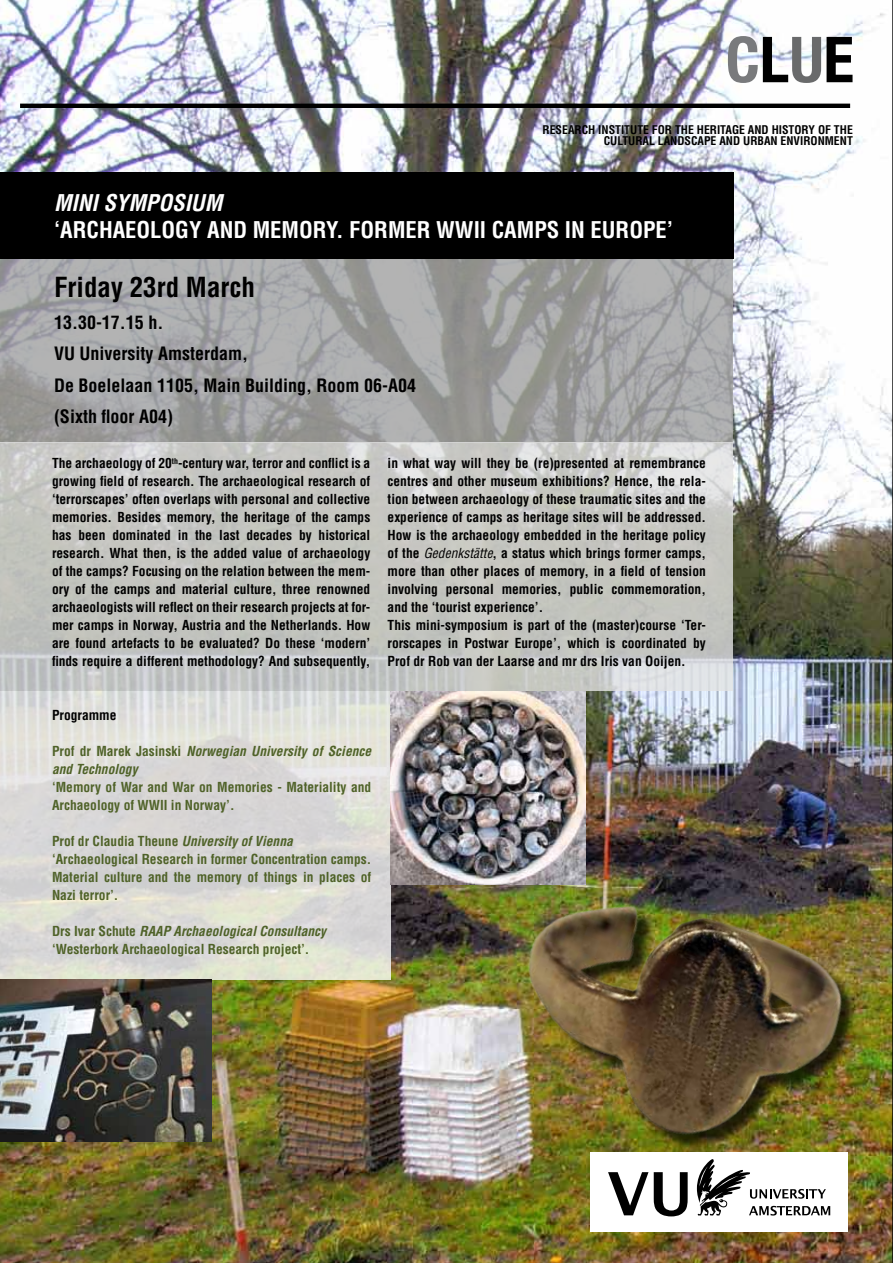
<style>
.page{position:relative;width:893px;height:1263px;background:#fff}
.page>*{position:absolute;margin:0;border:0;box-sizing:border-box;transform-origin:0 0}
.t1{font:700 condensed 27px "Helvetica LT Std";color:#000}
.t2{font:700 condensed 22.5px "Helvetica LT Std";color:#fff}
.t3{font:italic 700 condensed 22.5px "Helvetica LT Std";color:#fff}
.t4{font:700 condensed 18px/31.7px "Helvetica LT Std";color:#000}
.t5{font:700 condensed 13.5px/18px "Helvetica LT Std";color:#000;text-align:justify}
.t6{font:700 condensed 13.5px/18px "Helvetica LT Std";color:#4f6228}
.t7{font:italic 700 condensed 13.5px/18px "Helvetica LT Std";color:#4f6228}
.t8{font:700 condensed 11.7px/11.7px "Helvetica LT Std";color:#000;text-align:right}
.s1{font-weight:400;font-style:italic}
.s2{font-style:normal}
.s3{font-style:italic}
</style>
<div class="page">
<img style="left:0;top:0;width:893px;height:1263px">
<hr style="left:20px;top:104px;width:830px;height:4px;background:#000">
<svg style="left:827px;top:37px;width:25px;height:45px"></svg>
<svg style="left:728px;top:36px;width:93px;height:47px"></svg>
<svg style="left:0;top:259px;width:733px;height:183px"></svg>
<svg style="left:0;top:442px;width:733px;height:249px;fill:#c5c5c0"></svg>
<div style="left:0;top:172px;width:733px;height:87px;background:#000"></div>
<img style="left:460px;top:846px;width:433px;height:410px">
<svg style="left:0;top:691px;width:391px;height:288px;fill:#dad9d6"></svg>
<img style="left:391px;top:691px;width:195px;height:193px">
<img style="left:0;top:979px;width:212px;height:163px">
<p class="t8" style="left:543px;top:123px;width:312px">Research institute for the heritage and history of the cultural landscape and urban enviroNment</p>
<h2 class="t3" style="left:54px;top:189px;width:170px">Mini symposium</h2>
<h2 class="t2" style="left:54px;top:216px;width:621px">‘Archaeology and Memory. Former WWII Camps in Europe’</h2>
<h1 class="t1" style="left:54px;top:270px;width:202px">Friday 23rd March</h1>
<h3 class="t4" style="left:54px;top:306px;width:364px">13.30-17.15 h.<br>VU University Amsterdam,<br>De Boelelaan 1105, Main Building, Room 06-A04 (Sixth floor A04)</h3>
<p class="t5" style="left:52px;top:454px;width:320px">The archaeology of 20<sup>th</sup>-century war, terror and conflict is a growing field of research. The archaeological research of ‘terrorscapes’ often overlaps with personal and collective memories. Besides memory, the heritage of the camps has been dominated in the last decades by historical research. What then, is the added value of archaeology of the camps? Focusing on the relation between the mem&shy;ory of the camps and material culture, three renowned archaeologists will reflect on their research projects at for&shy;mer camps in Norway, Austria and the Netherlands. How are found artefacts to be evaluated? Do these ‘modern’ finds require a different methodology? And subsequently,</p>
<p class="t5" style="left:388px;top:454px;width:320px;text-align:left">in what way will they be (re)presented at remembrance centres and other museum exhibitions? Hence, the rela&shy;tion between archaeology of these traumatic sites and the experience of camps as heritage sites will be addressed.<br>How is the archaeology embedded in the heritage policy of the <span class="s1">Gedenkstätte</span>, a status which brings former camps, more than other places of memory, in a field of tension involving personal memories, public commemoration, and the ‘tourist experience’.<br>This mini-symposium is part of the (master)course ‘Ter&shy;rorscapes in Postwar Europe’, which is coordinated by Prof dr Rob van der Laarse and mr drs Iris van Ooijen.</p>
<p class="t5" style="left:52px;top:706px;width:66px">Programme</p>
<p class="t7" style="left:52px;top:742px;width:321px"><span class="s2">Prof dr Marek Jasinski</span> Norwegian University of Science and Technology</p>
<p class="t6" style="left:52px;top:778px;width:321px">‘Memory of War and War on Memories - Materiality and<br>Archaeology of WWII in Norway’.</p>
<p class="t6" style="left:52px;top:832px;width:321px">Prof dr Claudia Theune <span class="s3">University of Vienna </span>‘Archaeological Research in former Concentration camps.<br>Material culture and the memory of things in places of Nazi terror’.</p>
<p class="t6" style="left:52px;top:922px;width:277px">Drs Ivar Schute <span class="s3">RAAP Archaeological Consultancy </span>‘Westerbork Archaeological Research project’.</p>
</div>
